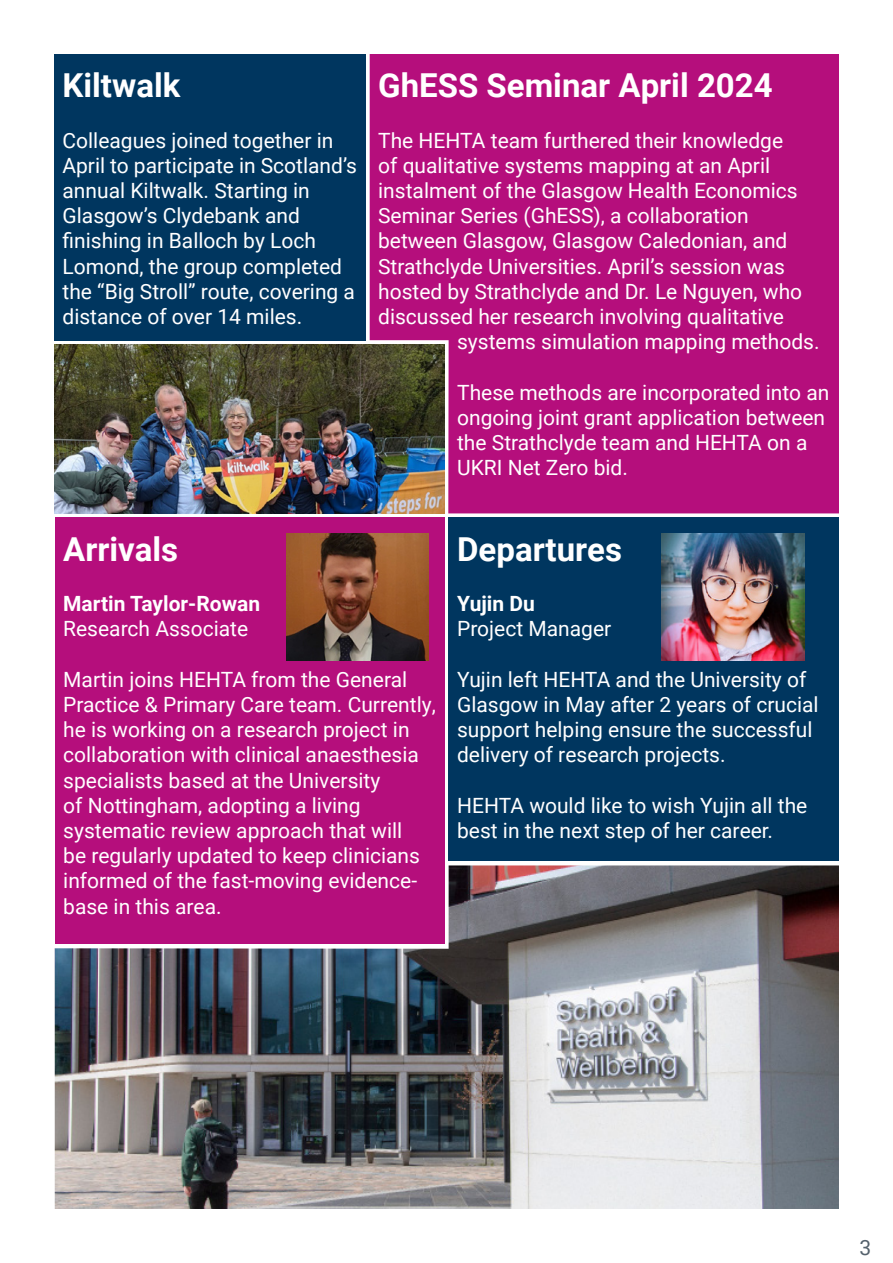
<style>
.page{position:relative;width:893px;height:1263px;background:#fff}
.page>*{position:absolute;margin:0;border:0;box-sizing:border-box;transform-origin:0 0}
.Subheading{font:700 33px "Roboto";color:#fff}
.Paragraph_Style_1{font:21px/25.2px "Roboto";color:#fff}
.Paragraph_Style_1-2{font:700 21px "Roboto";color:#fff}
.t1{font:21px "Roboto";color:#54616c}
</style>
<div class="page">
<div style="left:54px;top:54px;width:311px;height:286px;background:#00365f"></div>
<div style="left:449px;top:518px;width:390px;height:343px;background:#00365f"></div>
<div style="left:55px;top:518px;width:389px;height:426px;background:#b50e7c"></div>
<img style="left:286px;top:534px;width:143px;height:127px">
<img style="left:662px;top:534px;width:142px;height:127px">
<div style="left:370px;top:54px;width:469px;height:459px;background:#b50e7c"></div>
<img style="left:54px;top:344px;width:390px;height:169px">
<img style="left:55px;top:865px;width:784px;height:344px">
<h1 class="Subheading" style="left:63px;top:62px;width:119px">Kiltwalk</h1>
<p class="Paragraph_Style_1" style="left:63px;top:127px;width:296px">Colleagues joined together in<br>April to participate in Scotland’s annual Kiltwalk. Starting in<br>Glasgow’s Clydebank and finishing in Balloch by Loch<br>Lomond, the group completed the “Big Stroll” route, covering a distance of over 14 miles.</p>
<h1 class="Subheading" style="left:378px;top:62px;width:396px">GhESS Seminar April 2024</h1>
<p class="Paragraph_Style_1" style="left:378px;top:127px;width:406px">The HEHTA team furthered their knowledge</p>
<p class="Paragraph_Style_1" style="left:378px;top:152px;width:393px">of qualitative systems mapping at an April</p>
<p class="Paragraph_Style_1" style="left:378px;top:177px;width:421px">instalment of the Glasgow Health Economics</p>
<p class="Paragraph_Style_1" style="left:378px;top:202px;width:372px">Seminar Series (GhESS), a collaboration</p>
<p class="Paragraph_Style_1" style="left:378px;top:227px;width:411px">between Glasgow, Glasgow Caledonian, and</p>
<p class="Paragraph_Style_1" style="left:378px;top:253px;width:408px">Strathclyde Universities. April’s session was</p>
<p class="Paragraph_Style_1" style="left:378px;top:278px;width:426px">hosted by Strathclyde and Dr. Le Nguyen, who</p>
<p class="Paragraph_Style_1" style="left:378px;top:303px;width:407px">discussed her research involving qualitative</p>
<p class="Paragraph_Style_1" style="left:457px;top:328px;width:364px">systems simulation mapping methods.</p>
<p class="Paragraph_Style_1" style="left:457px;top:379px;width:374px">These methods are incorporated into an ongoing joint grant application between the Strathclyde team and HEHTA on a UKRI Net Zero bid.</p>
<h1 class="Subheading" style="left:63px;top:526px;width:116px">Arrivals</h1>
<p class="Paragraph_Style_1-2" style="left:63px;top:589px;width:198px">Martin Taylor-Rowan</p>
<p class="Paragraph_Style_1" style="left:63px;top:615px;width:186px">Research Associate</p>
<p class="Paragraph_Style_1" style="left:63px;top:666px;width:374px">Martin joins HEHTA from the General Practice &amp; Primary Care team. Currently, he is working on a research project in collaboration with clinical anaesthesia specialists based at the University<br>of Nottingham, adopting a living systematic review approach that will<br>be regularly updated to keep clinicians informed of the fast-moving evidence&shy;base in this area.</p>
<h1 class="Subheading" style="left:457px;top:526px;width:166px">Departures</h1>
<p class="Paragraph_Style_1-2" style="left:457px;top:589px;width:79px">Yujin Du</p>
<p class="Paragraph_Style_1" style="left:457px;top:615px;width:156px">Project Manager</p>
<p class="Paragraph_Style_1" style="left:457px;top:666px;width:363px">Yujin left HEHTA and the University of Glasgow in May after 2 years of crucial support helping ensure the successful delivery of research projects.</p>
<p class="Paragraph_Style_1" style="left:457px;top:792px;width:352px">HEHTA would like to wish Yujin all the best in the next step of her career.</p>
<p class="t1" style="left:859px;top:1233px;width:13px">3</p>
</div>
